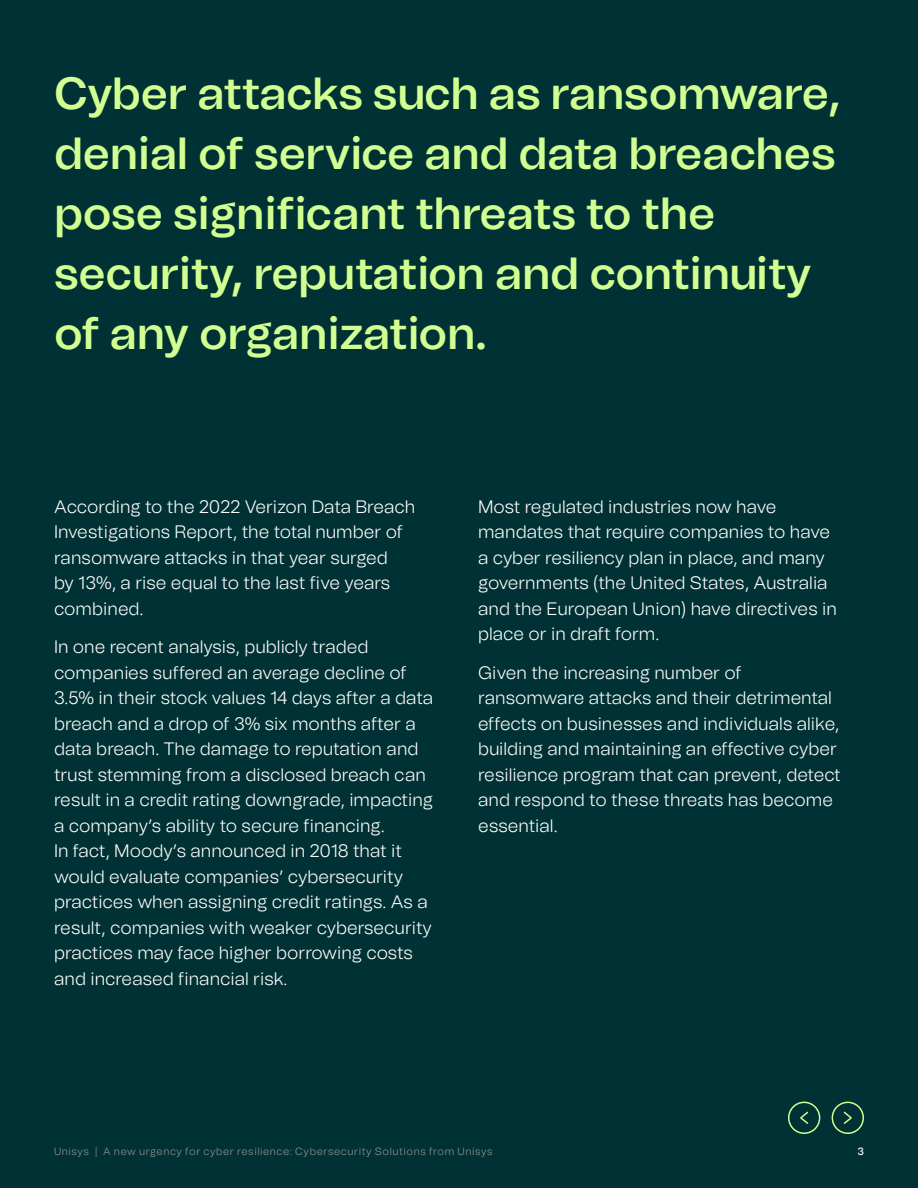
<style>
.page{position:relative;width:918px;height:1188px;background:#003134}
.page>*{position:absolute;margin:0;border:0;box-sizing:border-box;transform-origin:0 0}
.Call_out_copy_Reverse{font:600 45px/60px "Unisys";letter-spacing:-.01em;color:#d2ff92}
.Call_out_copy_Reverse-2{font:300 18px/25.5px "Unisys";color:#fff}
.Job_Code{font:300 10.5px "Unisys";letter-spacing:.055em;color:#949494}
.t1{font:500 10.5px "Unisys";color:#fff}
</style>
<div class="page">
<div style="left:788px;top:1102px;width:32px;height:32px;border:2px solid #cfff8f;border-radius:50%"></div>
<svg style="left:800px;top:1111px;width:9px;height:13px"></svg>
<div style="left:832px;top:1102px;width:32px;height:32px;border:2px solid #cfff8f;border-radius:50%"></div>
<svg style="left:843px;top:1111px;width:9px;height:13px"></svg>
<p class="Call_out_copy_Reverse" style="left:54px;top:61px;width:788px">Cyber attacks such as ransomware, denial of service and data breaches pose significant threats to the security, reputation and continuity of any organization.</p>
<p class="Call_out_copy_Reverse-2" style="left:54px;top:494px;width:363px">According to the 2022 Verizon Data Breach Investigations Report, the total number of ransomware attacks in that year surged<br>by 13%, a rise equal to the last five years combined.</p>
<p class="Call_out_copy_Reverse-2" style="left:54px;top:634px;width:381px">In one recent analysis, publicly traded companies suffered an average decline of 3.5% in their stock values 14 days after a data breach and a drop of 3% six months after a data breach. The damage to reputation and trust stemming from a disclosed breach can result in a credit rating downgrade, impacting a company’s ability to secure financing.<br>In fact, Moody’s announced in 2018 that it would evaluate companies’ cybersecurity practices when assigning credit ratings. As a result, companies with weaker cybersecurity practices may face higher borrowing costs and increased financial risk.</p>
<p class="Call_out_copy_Reverse-2" style="left:478px;top:494px;width:360px">Most regulated industries now have mandates that require companies to have a cyber resiliency plan in place, and many governments (the United States, Australia and the European Union) have directives in place or in draft form.</p>
<p class="Call_out_copy_Reverse-2" style="left:478px;top:659px;width:364px">Given the increasing number of ransomware attacks and their detrimental effects on businesses and individuals alike, building and maintaining an effective cyber resilience program that can prevent, detect and respond to these threats has become essential.</p>
<p class="Job_Code" style="left:54px;top:1144px;width:440px">Unisys | A new urgency for cyber resilience: Cybersecurity Solutions from Unisys</p>
<p class="t1" style="left:858px;top:1144px;width:8px">3</p>
</div>
